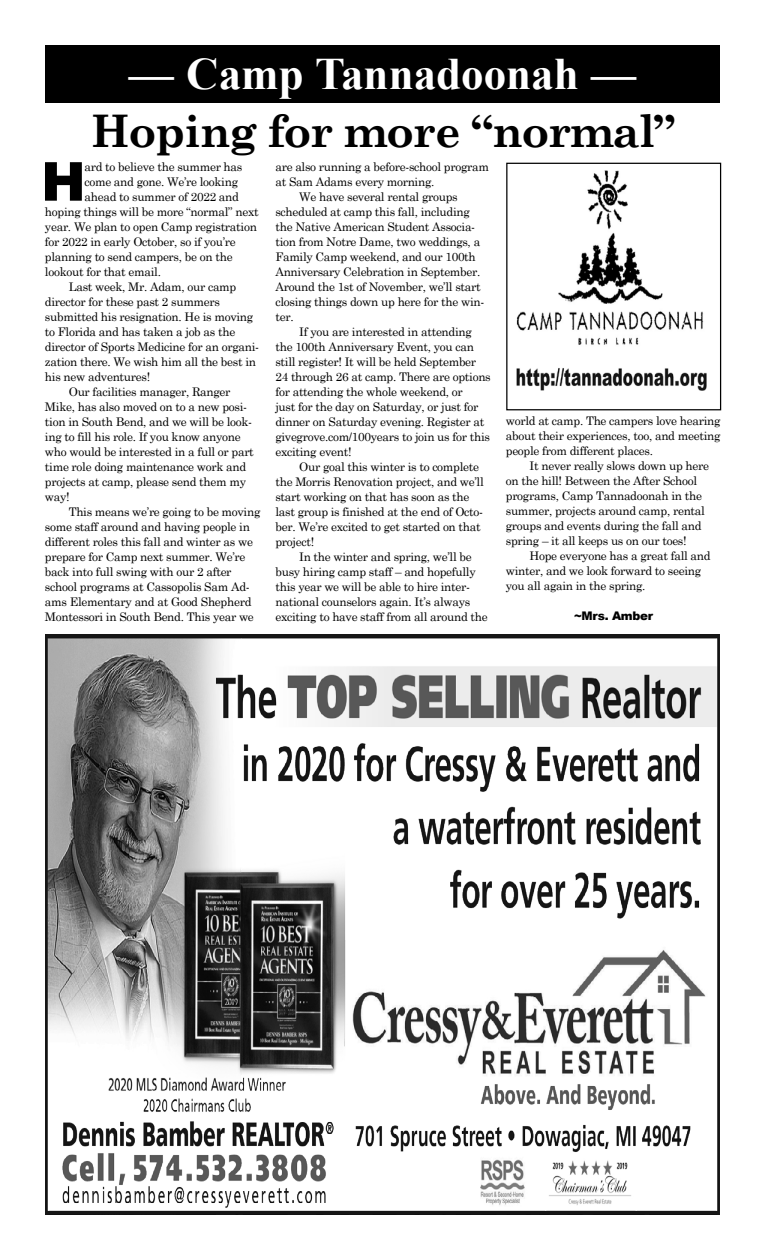
<style>
.page{position:relative;width:765px;height:1260px;background:#fff}
.page>*{position:absolute;margin:0;border:0;box-sizing:border-box;transform-origin:0 0}
.t1{font:900 53.75px "Arial";color:#000}
.t2{font:700 45px "Century Schoolbook";letter-spacing:-.025em;color:#000}
.t3{font:700 45px "Times New Roman";color:#fff}
.t4{font:11.88px/15px "Century Schoolbook";letter-spacing:-.025em;color:#000}
.t5{font:900 11.88px "Arial";letter-spacing:-.025em;color:#000}
</style>
<div class="page">
<div style="left:45px;top:45px;width:675px;height:58px;background:#000"></div>
<img style="left:45px;top:635px;width:675px;height:580px">
<img style="left:516px;top:170px;width:191px;height:221px">
<div style="left:506px;top:163px;width:215px;height:247px;border:1px solid #000"></div>
<h2 class="t3" style="left:129px;top:42px;width:509px">— Camp Tannadoonah —</h2>
<h2 class="t2" style="left:91px;top:96px;width:586px">Hoping for more “normal”</h2>
<h1 class="t1" style="left:41px;top:142px;width:46px">H</h1>
<p class="t4" style="left:84px;top:158px;width:159px">ard to believe the summer has</p>
<p class="t4" style="left:84px;top:173px;width:155px">come and gone. We’re looking</p>
<p class="t4" style="left:84px;top:188px;width:156px">ahead to summer of 2022 and</p>
<p class="t4" style="left:45px;top:203px;width:215px">hoping things will be more “normal” next</p>
<p class="t4" style="left:45px;top:218px;width:213px">year. We plan to open Camp registration</p>
<p class="t4" style="left:45px;top:233px;width:192px">for 2022 in early October, so if you’re</p>
<p class="t4" style="left:45px;top:248px;width:189px">planning to send campers, be on the</p>
<p class="t4" style="left:45px;top:263px;width:117px">lookout for that email.</p>
<p class="t4" style="left:69px;top:278px;width:169px">Last week, Mr. Adam, our camp</p>
<p class="t4" style="left:45px;top:293px;width:177px">director for these past 2 summers</p>
<p class="t4" style="left:45px;top:308px;width:210px">submitted his resignation. He is moving</p>
<p class="t4" style="left:45px;top:323px;width:192px">to Florida and has taken a job as the</p>
<p class="t4" style="left:45px;top:338px;width:216px">director of Sports Medicine for an organi-</p>
<p class="t4" style="left:45px;top:353px;width:213px">zation there. We wish him all the best in</p>
<p class="t4" style="left:45px;top:368px;width:107px">his new adventures!</p>
<p class="t4" style="left:69px;top:383px;width:163px">Our facilities manager, Ranger</p>
<p class="t4" style="left:45px;top:398px;width:204px">Mike, has also moved on to a new posi-</p>
<p class="t4" style="left:45px;top:413px;width:209px">tion in South Bend, and we will be look-</p>
<p class="t4" style="left:45px;top:428px;width:197px">ing to fill his role. If you know anyone</p>
<p class="t4" style="left:45px;top:443px;width:210px">who would be interested in a full or part</p>
<p class="t4" style="left:45px;top:458px;width:203px">time role doing maintenance work and</p>
<p class="t4" style="left:45px;top:473px;width:203px">projects at camp, please send them my</p>
<p class="t4" style="left:45px;top:488px;width:26px">way!</p>
<p class="t4" style="left:69px;top:503px;width:193px">This means we’re going to be moving</p>
<p class="t4" style="left:45px;top:518px;width:206px">some staff around and having people in</p>
<p class="t4" style="left:45px;top:533px;width:209px">different roles this fall and winter as we</p>
<p class="t4" style="left:45px;top:548px;width:202px">prepare for Camp next summer. We’re</p>
<p class="t4" style="left:45px;top:563px;width:188px">back into full swing with our 2 after</p>
<p class="t4" style="left:45px;top:578px;width:206px">school programs at Cassopolis Sam Ad-</p>
<p class="t4" style="left:45px;top:593px;width:208px">ams Elementary and at Good Shepherd</p>
<p class="t4" style="left:45px;top:608px;width:210px">Montessori in South Bend. This year we</p>
<p class="t4" style="left:275px;top:158px;width:215px">are also running a before-school program</p>
<p class="t4" style="left:275px;top:173px;width:160px">at Sam Adams every morning.</p>
<p class="t4" style="left:299px;top:188px;width:160px">We have several rental groups</p>
<p class="t4" style="left:275px;top:203px;width:196px">scheduled at camp this fall, including</p>
<p class="t4" style="left:275px;top:218px;width:201px">the Native American Student Associa-</p>
<p class="t4" style="left:275px;top:233px;width:206px">tion from Notre Dame, two weddings, a</p>
<p class="t4" style="left:275px;top:248px;width:202px">Family Camp weekend, and our 100th</p>
<p class="t4" style="left:275px;top:263px;width:207px">Anniversary Celebration in September.</p>
<p class="t4" style="left:275px;top:278px;width:207px">Around the 1st of November, we’ll start</p>
<p class="t4" style="left:275px;top:293px;width:210px">closing things down up here for the win-</p>
<p class="t4" style="left:275px;top:308px;width:20px">ter.</p>
<p class="t4" style="left:299px;top:323px;width:174px">If you are interested in attending</p>
<p class="t4" style="left:275px;top:338px;width:200px">the 100th Anniversary Event, you can</p>
<p class="t4" style="left:275px;top:353px;width:202px">still register! It will be held September</p>
<p class="t4" style="left:275px;top:368px;width:217px">24 through 26 at camp. There are options</p>
<p class="t4" style="left:275px;top:383px;width:189px">for attending the whole weekend, or</p>
<p class="t4" style="left:275px;top:398px;width:204px">just for the day on Saturday, or just for</p>
<p class="t4" style="left:275px;top:413px;width:211px">dinner on Saturday evening. Register at</p>
<p class="t4" style="left:275px;top:428px;width:216px">givegrove.com/100years to join us for this</p>
<p class="t4" style="left:275px;top:443px;width:78px">exciting event!</p>
<p class="t4" style="left:299px;top:458px;width:181px">Our goal this winter is to complete</p>
<p class="t4" style="left:275px;top:473px;width:210px">the Morris Renovation project, and we’ll</p>
<p class="t4" style="left:275px;top:488px;width:196px">start working on that has soon as the</p>
<p class="t4" style="left:275px;top:503px;width:209px">last group is finished at the end of Octo-</p>
<p class="t4" style="left:275px;top:518px;width:207px">ber. We’re excited to get started on that</p>
<p class="t4" style="left:275px;top:533px;width:40px">project!</p>
<p class="t4" style="left:299px;top:548px;width:174px">In the winter and spring, we’ll be</p>
<p class="t4" style="left:275px;top:563px;width:202px">busy hiring camp staff – and hopefully</p>
<p class="t4" style="left:275px;top:578px;width:196px">this year we will be able to hire inter-</p>
<p class="t4" style="left:275px;top:593px;width:196px">national counselors again. It’s always</p>
<p class="t4" style="left:275px;top:608px;width:214px">exciting to have staff from all around the</p>
<p class="t4" style="left:506px;top:412px;width:216px;text-align:justify">world at camp. The campers love hearing about their experiences, too, and meeting people from different places.</p>
<p class="t4" style="left:506px;top:457px;width:205px;text-indent:24px">It never really slows down up here on the hill! Between the After School programs, Camp Tannadoonah in the summer, projects around camp, rental groups and events during the fall and spring – it all keeps us on our toes!</p>
<p class="t4" style="left:506px;top:547px;width:206px;text-indent:24px">Hope everyone has a great fall and winter, and we look forward to seeing you all again in the spring.</p>
<p class="t5" style="left:574px;top:607px;width:81px">~Mrs. Amber</p>
</div>
